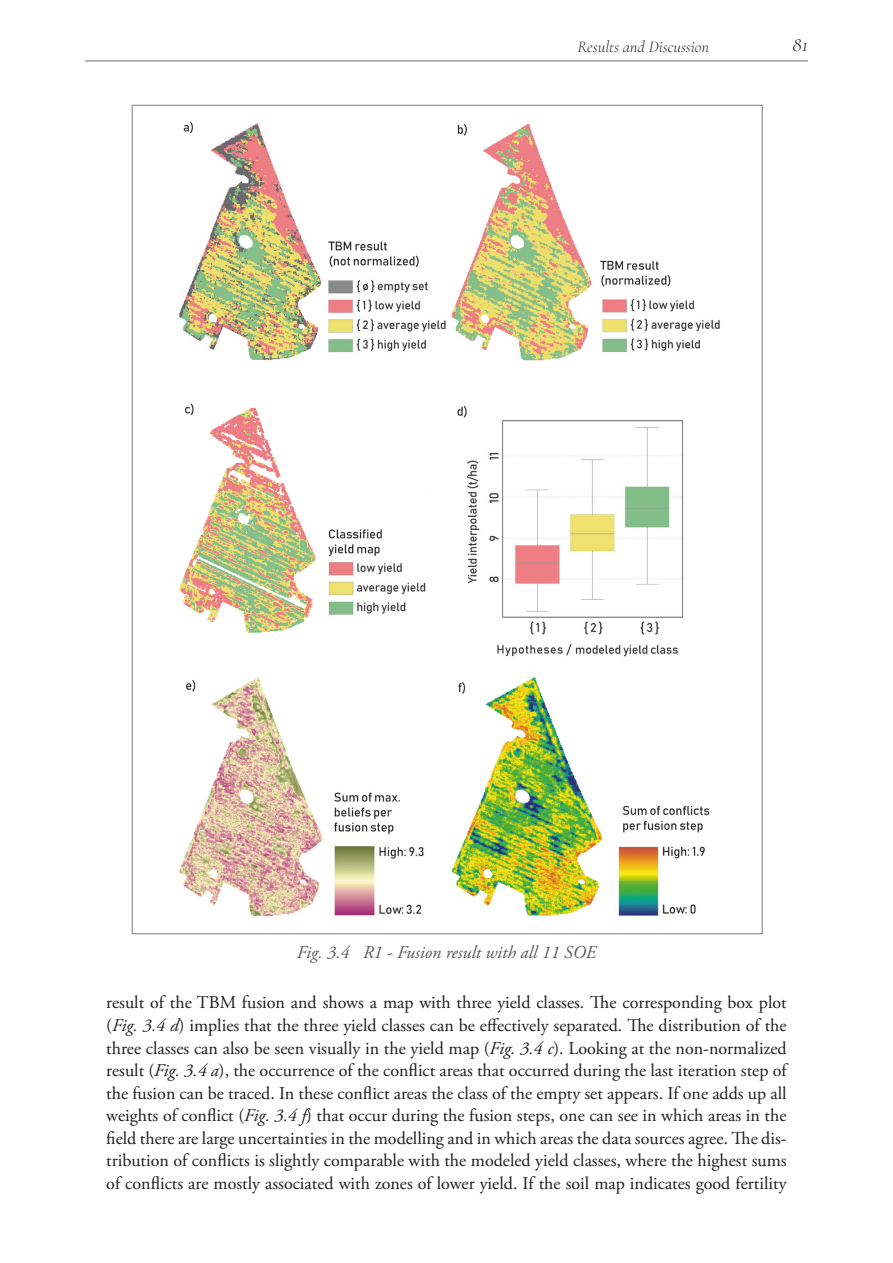
<style>
.page{position:relative;width:893px;height:1263px;background:#fff}
.page>*{position:absolute;margin:0;border:0;box-sizing:border-box;transform-origin:0 0}
.t1{font:italic 300 21px "Cormorant Garamond";color:#1d1e1f}
.t2{font:18px/22.5px "Adobe Garamond Pro Regular 2";color:#1d1e1f;text-align:justify}
.t3{font:italic 18px "Adobe Garamond Pro";color:#575758}
.t4{font:italic 300 16.5px "Cormorant Garamond";color:#1d1e1f}
.s1{font-family:"Adobe Garamond Pro";font-style:italic}
</style>
<div class="page">
<hr style="left:85px;top:60px;width:723px;height:1px;background:#7c7c7d">
<img style="left:179px;top:121px;width:541px;height:795px">
<p class="t4" style="left:577px;top:38px;width:133px">Results and Discussion</p>
<p class="t1" style="left:793px;top:32px;width:17px">81</p>
<p class="t3" style="left:297px;top:941px;width:301px">Fig. 3.4 R1 - Fusion result with all 11 SOE</p>
<p class="t2" style="left:106px;top:992px;width:682px">result of the TBM fusion and shows a map with three yield classes. The corresponding box plot (<span class="s1">Fig. 3.4 d</span>) implies that the three yield classes can be effectively separated. The distribution of the three classes can also be seen visually in the yield map (<span class="s1">Fig. 3.4 c</span>). Looking at the non-normalized result (<span class="s1">Fig. 3.4 a</span>), the occurrence of the conflict areas that occurred during the last iteration step of the fusion can be traced. In these conflict areas the class of the empty set appears. If one adds up all weights of conflict (<span class="s1">Fig. 3.4 f</span>) that occur during the fusion steps, one can see in which areas in the field there are large uncertainties in the modelling and in which areas the data sources agree. The dis&shy;tribution of conflicts is slightly comparable with the modeled yield classes, where the highest sums of conflicts are mostly associated with zones of lower yield. If the soil map indicates good fertility</p>
</div>
